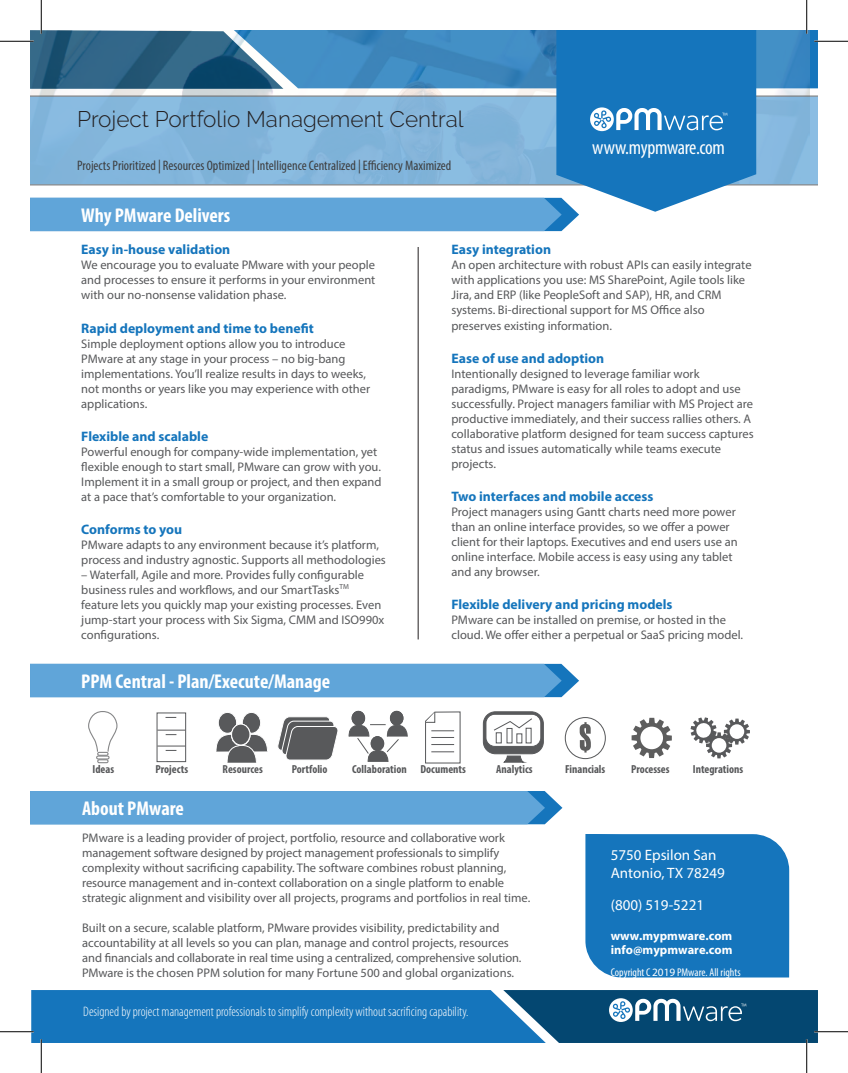
<style>
.page{position:relative;width:848px;height:1073px;background:#fff}
.page>*{position:absolute;margin:0;border:0;box-sizing:border-box;transform-origin:0 0}
.t1{font:300 22.5px "Raleway";color:#231f20}
.t2{font:700 condensed 20px "Myriad Pro";color:#fff}
.t3{font:condensed 20px "Myriad Pro";letter-spacing:-.015em;color:#fff}
.t4{font:15px/18px "Myriad Pro";color:#fff}
.t5{font:700 13.75px "Myriad Pro";color:#1575bc}
.t6{font:300 condensed 13.75px "Myriad Pro";color:#fff}
.t7{font:condensed 13.75px "Myriad Pro";color:#3e3e3f}
.t8{font:12.5px/15px "Myriad Pro";color:#57585a}
.t9{font:700 12.5px/14.4px "Myriad Pro";color:#fff}
.t10{font:700 condensed 11.62px "Myriad Pro";color:#57585a}
.t11{font:condensed 11.25px "Myriad Pro";color:#fff}
.s1{font-stretch:normal}
</style>
<div class="page">
<img style="left:30px;top:30px;width:779px;height:65px">
<div style="left:30px;top:95px;width:788px;height:90px;background:#83b6db"></div>
<hr style="left:418px;top:247px;width:1px;height:392px;background:#231f20">
<div style="left:30px;top:198px;width:549px;height:33px;background:#60a5d9"></div>
<div style="left:30px;top:664px;width:549px;height:33px;background:#60a5d9"></div>
<div style="left:30px;top:791px;width:532px;height:33px;background:#60a5d9"></div>
<svg style="left:31px;top:990px;width:786px;height:52px;background:#196ba5"></svg>
<div style="left:585px;top:834px;width:204px;height:143px;background:#1575bc"></div>
<svg style="left:556px;top:30px;width:200px;height:182px;background:#2d83c2"></svg>
<svg style="left:590px;top:107px;width:23px;height:24px"></svg>
<svg style="left:594px;top:108px;width:133px;height:22px"></svg>
<svg style="left:88px;top:711px;width:29px;height:40px"></svg>
<div style="left:97px;top:751px;width:12px;height:4px;border:1px solid #58595b"></div>
<div style="left:97px;top:759px;width:12px;height:4px;border:1px solid #58595b"></div>
<div style="left:96px;top:755px;width:14px;height:4px;border:1px solid #58595b"></div>
<div style="left:156px;top:712px;width:30px;height:50px;border:1px solid #58595b"></div>
<svg style="left:157px;top:729px;width:28px;height:6px"></svg>
<svg style="left:157px;top:745px;width:28px;height:6px"></svg>
<div style="left:242px;top:712px;width:19px;height:21px;background:#58595b;border-radius:50%"></div>
<div style="left:242px;top:712px;width:19px;height:21px;border:1px solid #fff;border-radius:50%"></div>
<div style="left:218px;top:712px;width:19px;height:21px;background:#58595b;border-radius:50%"></div>
<div style="left:218px;top:712px;width:19px;height:21px;border:1px solid #fff;border-radius:50%"></div>
<div style="left:232px;top:724px;width:18px;height:21px;background:#f7f7f7;border-radius:50%"></div>
<svg style="left:216px;top:733px;width:52px;height:30px"></svg>
<div style="left:231px;top:724px;width:19px;height:21px;background:#58595b;border-radius:50%"></div>
<div style="left:231px;top:723px;width:19px;height:22px;border:1px solid #fff;border-radius:50%"></div>
<svg style="left:277px;top:716px;width:61px;height:44px"></svg>
<div style="left:352px;top:711px;width:12px;height:14px;background:#58595b;border-radius:50%"></div>
<div style="left:352px;top:711px;width:13px;height:14px;border:1px solid #58595b;border-radius:50%"></div>
<div style="left:390px;top:711px;width:13px;height:14px;background:#58595b;border-radius:50%"></div>
<div style="left:390px;top:711px;width:13px;height:14px;border:1px solid #58595b;border-radius:50%"></div>
<svg style="left:348px;top:724px;width:60px;height:38px"></svg>
<svg style="left:425px;top:711px;width:36px;height:52px"></svg>
<div style="left:483px;top:711px;width:60px;height:42px;background:#58595b;border-radius:12px"></div>
<div style="left:483px;top:711px;width:60px;height:43px;border:1px solid #58595b;border-radius:12px"></div>
<svg style="left:486px;top:714px;width:54px;height:32px"></svg>
<div style="left:485px;top:714px;width:56px;height:32px;border:1px solid #58595b;border-radius:9px"></div>
<svg style="left:493px;top:717px;width:40px;height:14px"></svg>
<svg style="left:496px;top:732px;width:5px;height:11px"></svg>
<svg style="left:506px;top:728px;width:6px;height:15px"></svg>
<svg style="left:516px;top:733px;width:6px;height:10px"></svg>
<svg style="left:525px;top:727px;width:6px;height:16px"></svg>
<svg style="left:503px;top:755px;width:21px;height:8px"></svg>
<svg style="left:631px;top:717px;width:40px;height:41px"></svg>
<div style="left:640px;top:726px;width:23px;height:23px;background:#fff;border-radius:50%"></div>
<svg style="left:690px;top:717px;width:60px;height:41px"></svg>
<div style="left:564px;top:717px;width:41px;height:42px;border:1px solid #58595b;border-radius:50%"></div>
<svg style="left:579px;top:722px;width:12px;height:30px"></svg>
<hr style="left:0;top:40px;width:34px;height:2px;background:#fff">
<hr style="left:0;top:1030px;width:34px;height:2px;background:#fff">
<hr style="left:814px;top:1030px;width:34px;height:2px;background:#fff">
<hr style="left:40px;top:0;width:2px;height:34px;background:#fff">
<hr style="left:40px;top:1039px;width:2px;height:33px;background:#fff">
<hr style="left:805px;top:0;width:2px;height:34px;background:#fff">
<hr style="left:805px;top:1039px;width:2px;height:33px;background:#fff">
<hr style="left:0;top:41px;width:34px;height:1px;background:#000">
<hr style="left:814px;top:41px;width:34px;height:1px;background:#000">
<hr style="left:0;top:1031px;width:34px;height:1px;background:#000">
<hr style="left:814px;top:1031px;width:34px;height:1px;background:#000">
<hr style="left:41px;top:0;width:1px;height:34px;background:#000">
<hr style="left:41px;top:1039px;width:1px;height:33px;background:#000">
<hr style="left:806px;top:0;width:1px;height:34px;background:#000">
<hr style="left:806px;top:1039px;width:1px;height:33px;background:#000">
<h1 class="t1" style="left:77px;top:106px;width:388px">Project Portfolio Management Central</h1>
<p class="t7" style="left:77px;top:157px;width:375px">Projects Prioritized | Resources Optimized | Intelligence Centralized | Efficiency Maximized</p>
<h2 class="t2" style="left:81px;top:203px;width:150px">Why PMware Delivers</h2>
<h2 class="t3" style="left:592px;top:135px;width:134px">www.mypmware.com</h2>
<p class="t5" style="left:81px;top:241px;width:150px">Easy in-house validation</p>
<p class="t8" style="left:81px;top:257px;width:295px;text-align:justify">We encourage you to evaluate PMware with your people and processes to ensure it performs in your environment with our no-nonsense validation phase.</p>
<p class="t5" style="left:81px;top:319px;width:234px">Rapid deployment and time to benefit</p>
<p class="t8" style="left:81px;top:335px;width:290px">Simple deployment options allow you to introduce PMware at any stage in your process – no big-bang implementations. You’ll realize results in days to weeks, not months or years like you may experience with other applications.</p>
<p class="t5" style="left:81px;top:427px;width:128px">Flexible and scalable</p>
<p class="t8" style="left:81px;top:443px;width:302px">Powerful enough for company-wide implementation, yet flexible enough to start small, PMware can grow with you.<br>Implement it in a small group or project, and then expand at a pace that’s comfortable to your organization.</p>
<p class="t5" style="left:81px;top:520px;width:102px">Conforms to you</p>
<p class="t8" style="left:81px;top:536px;width:306px">PMware adapts to any environment because it’s platform, process and industry agnostic. Supports all methodologies</p>
<p class="t8" style="left:81px;top:566px;width:304px">– Waterfall, Agile and more. Provides fully configurable business rules and workflows, and our SmartTasks<sup>TM </sup>feature lets you quickly map your existing processes. Even jump-start your process with Six Sigma, CMM and ISO990x configurations.</p>
<h2 class="t2" style="left:81px;top:668px;width:250px">PPM Central - Plan/Execute/Manage</h2>
<p class="t5" style="left:451px;top:241px;width:101px">Easy integration</p>
<p class="t8" style="left:451px;top:257px;width:301px">An open architecture with robust APIs can easily integrate with applications you use: MS SharePoint, Agile tools like Jira, and ERP (like PeopleSoft and SAP), HR, and CRM systems. Bi-directional support for MS Office also preserves existing information.</p>
<p class="t5" style="left:451px;top:349px;width:154px">Ease of use and adoption</p>
<p class="t8" style="left:451px;top:365px;width:304px">Intentionally designed to leverage familiar work paradigms, PMware is easy for all roles to adopt and use successfully. Project managers familiar with MS Project are productive immediately, and their success rallies others. A collaborative platform designed for team success captures status and issues automatically while teams execute projects.</p>
<p class="t5" style="left:451px;top:487px;width:203px">Two interfaces and mobile access</p>
<p class="t8" style="left:451px;top:503px;width:288px">Project managers using Gantt charts need more power than an online interface provides, so we offer a power client for their laptops. Executives and end users use an online interface. Mobile access is easy using any tablet and any browser.</p>
<p class="t5" style="left:451px;top:595px;width:223px">Flexible delivery and pricing models</p>
<p class="t8" style="left:451px;top:611px;width:293px">PMware can be installed on premise, or hosted in the cloud. We offer either a perpetual or SaaS pricing model.</p>
<p class="t10" style="left:93px;top:762px;width:23px">Ideas</p>
<p class="t10" style="left:156px;top:762px;width:34px">Projects</p>
<p class="t10" style="left:223px;top:762px;width:42px">Resources</p>
<p class="t10" style="left:292px;top:762px;width:37px">Portfolio</p>
<p class="t10" style="left:352px;top:762px;width:115px">Collaboration Documents</p>
<p class="t10" style="left:496px;top:762px;width:38px">Analytics</p>
<p class="t10" style="left:565px;top:762px;width:42px">Financials</p>
<h2 class="t2" style="left:82px;top:795px;width:103px">About PMware</h2>
<p class="t10" style="left:631px;top:762px;width:40px">Processes</p>
<p class="t10" style="left:692px;top:762px;width:52px">Integrations</p>
<p class="t8" style="left:82px;top:829px;width:449px">PMware is a leading provider of project, portfolio, resource and collaborative work management software designed by project management professionals to simplify complexity without sacrificing capability. The software combines robust planning, resource management and in-context collaboration on a single platform to enable strategic alignment and visibility over all projects, programs and portfolios in real time.</p>
<p class="t8" style="left:82px;top:919px;width:441px">Built on a secure, scalable platform, PMware provides visibility, predictability and accountability at all levels so you can plan, manage and control projects, resources and financials and collaborate in real time using a centralized, comprehensive solution.<br>PMware is the chosen PPM solution for many Fortune 500 and global organizations.</p>
<p class="t6" style="left:83px;top:1003px;width:387px">Designed by project management professionals to simplify complexity without sacrificing capability.</p>
<p class="t4" style="left:610px;top:845px;width:116px">5750 Epsilon San<br>Antonio, TX 78249</p>
<p class="t4" style="left:610px;top:895px;width:95px">(800) 519-5221</p>
<p class="t9" style="left:610px;top:927px;width:123px">www.mypmware.com info@mypmware.com</p>
<p class="t11" style="left:610px;top:965px;width:131px">Copyright C <span class="s1">2019</span> PMware. All rights</p>
</div>
